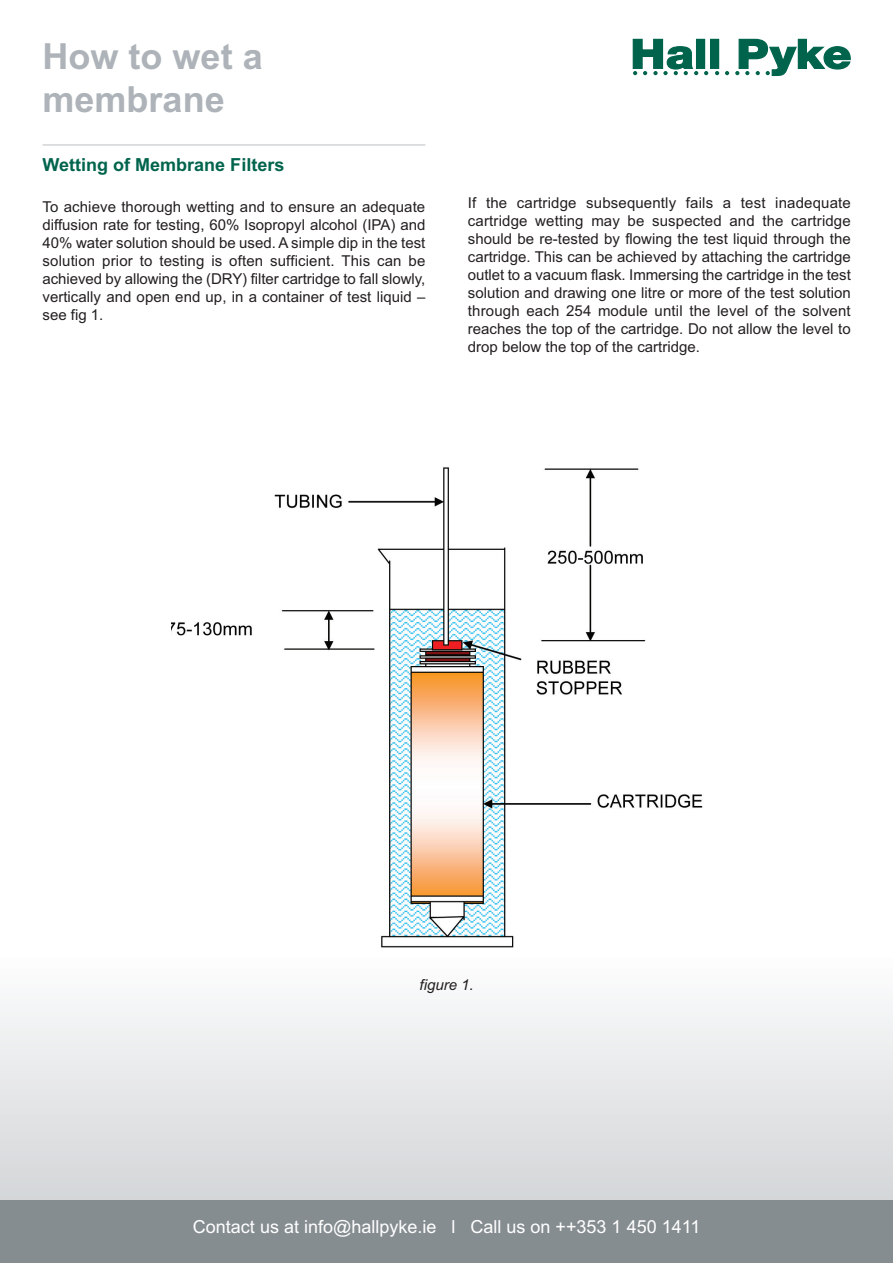
<style>
.page{position:relative;width:893px;height:1263px;background:#fff}
.page>*{position:absolute;margin:0;border:0;box-sizing:border-box;transform-origin:0 0}
.t1{font:700 36px/43.2px "Arial";color:#adb3b8}
.t2{font:18px "Arial";color:#fff}
.t3{font:700 18px "Arial";color:#00644d}
.t4{font:15px/18px "Arial";color:#231f20;text-align:justify}
.t5{font:italic 15px "Arial";color:#231f20}
</style>
<div class="page">
<div style="left:0;top:956px;width:892px;height:252px;background:linear-gradient(to bottom,#fdfefe,#d2d4d6)"></div>
<div style="left:0;top:1200px;width:892px;height:63px;background:#868d91"></div>
<hr style="left:43px;top:144px;width:382px;height:2px;background:#d2d5d7">
<div style="left:696px;top:39px;width:8px;height:29px;background:#00644d"></div>
<div style="left:696px;top:39px;width:9px;height:30px;border:1px solid #00644d"></div>
<div style="left:710px;top:39px;width:8px;height:29px;background:#00644d"></div>
<div style="left:710px;top:39px;width:9px;height:30px;border:1px solid #00644d"></div>
<svg style="left:632px;top:38px;width:66px;height:37px"></svg>
<svg style="left:704px;top:71px;width:4px;height:4px"></svg>
<svg style="left:715px;top:71px;width:4px;height:4px"></svg>
<svg style="left:725px;top:71px;width:4px;height:4px"></svg>
<svg style="left:735px;top:38px;width:115px;height:38px"></svg>
<img style="left:171px;top:467px;width:532px;height:481px">
<h1 class="t1" style="left:43px;top:35px;width:222px">How to wet a membrane</h1>
<p class="t3" style="left:43px;top:154px;width:243px">Wetting of Membrane Filters</p>
<p class="t4" style="left:43px;top:199px;width:384px">To achieve thorough wetting and to ensure an adequate diffusion rate for testing, 60% Isopropyl alcohol (IPA) and 40% water solution should be used. A simple dip in the test solution prior to testing is often sufficient. This can be achieved by allowing the (DRY) filter cartridge to fall slowly, vertically and open end up, in a container of test liquid – see fig 1.</p>
<p class="t4" style="left:468px;top:195px;width:384px">If the cartridge subsequently fails a test inadequate cartridge wetting may be suspected and the cartridge should be re-tested by flowing the test liquid through the cartridge. This can be achieved by attaching the cartridge outlet to a vacuum flask. Immersing the cartridge in the test solution and drawing one litre or more of the test solution through each 254 module until the level of the solvent reaches the top of the cartridge. Do not allow the level to drop below the top of the cartridge.</p>
<p class="t5" style="left:419px;top:977px;width:56px">figure 1.</p>
<p class="t2" style="left:193px;top:1221px;width:509px">Contact us at info@hallpyke.ie l Call us on ++353 1 450 1411</p>
</div>
